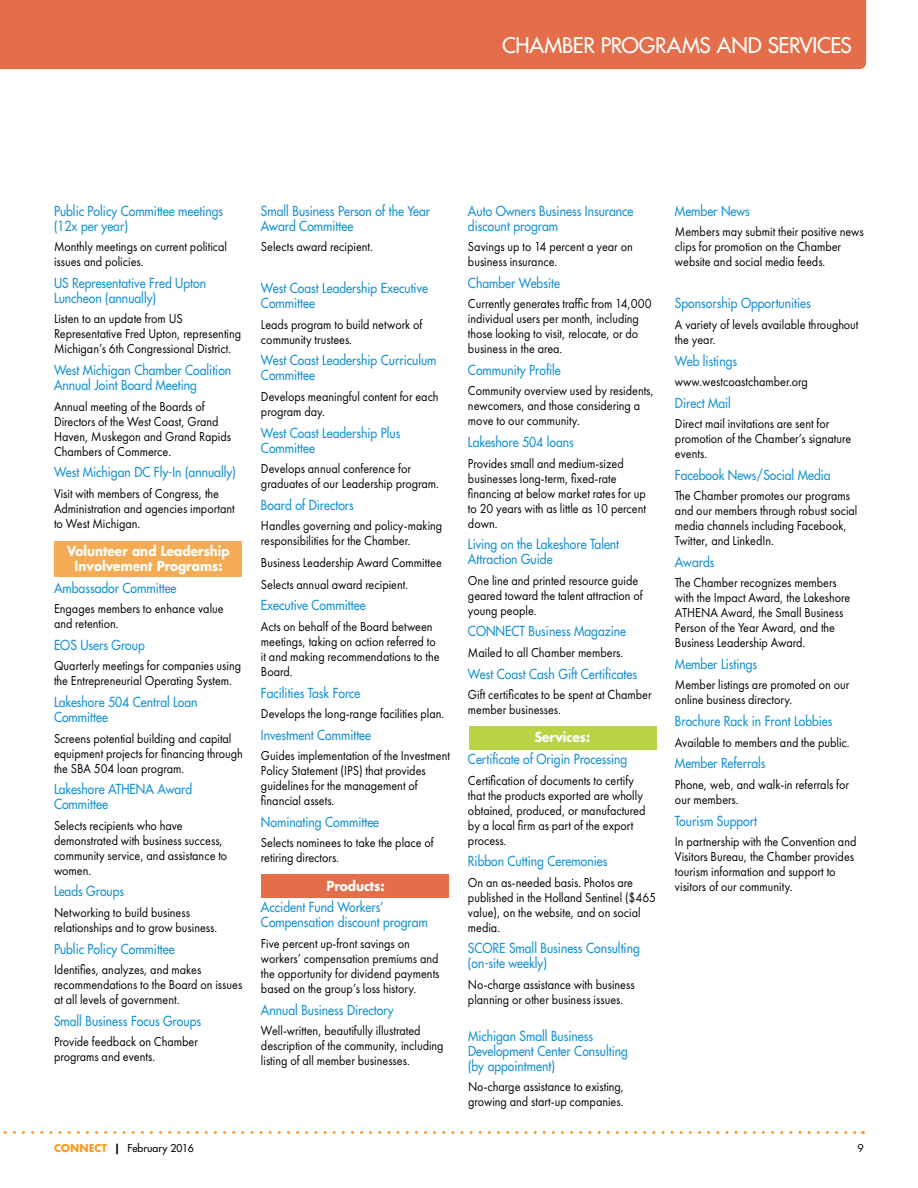
<style>
.page{position:relative;width:918px;height:1188px;background:#fff}
.page>*{position:absolute;margin:0;border:0;box-sizing:border-box;transform-origin:0 0}
.t1{font:21px "Futura";letter-spacing:-.02em;color:#fff}
.t2{font:13.5px/15px "Futura PT";color:#000;scale:.9 1}
.t3{font:13.5px/15px "Futura";color:#1893d2;scale:.9 1}
.t4{font:700 13.5px/15px "Futura";color:#fff;text-align:center;scale:.9 1}
.t5{font:10.5px "Futura";color:#000}
.t6{font:10.5px "Futura";color:#000}
.s1{font-weight:700;color:#f99c25}
.s2{font-weight:700}
</style>
<div class="page">
<div style="left:262px;top:874px;width:187px;height:24px;background:#e46e49"></div>
<div style="left:469px;top:726px;width:187px;height:23px;background:#b7d442"></div>
<div style="left:54px;top:541px;width:187px;height:36px;background:#f4ab53"></div>
<div style="left:0;top:0;width:866px;height:69px;background:#e46e49"></div>
<svg style="left:3px;top:1131px;width:860px;height:3px"></svg>
<h1 class="t1" style="left:502px;top:32px;width:351px">CHAMBER PROGRAMS AND SERVICES</h1>
<p class="t3" style="left:54px;top:203px;width:190px">Public Policy Committee meetings (12x per year)</p>
<p class="t2" style="left:54px;top:239px;width:194px">Monthly meetings on current political issues and policies.</p>
<p class="t3" style="left:54px;top:276px;width:170px">US Representative Fred Upton<br>Luncheon (annually)</p>
<p class="t2" style="left:54px;top:311px;width:210px">Listen to an update from US<br>Representative Fred Upton, representing<br>Michigan’s 6th Congressional District.</p>
<p class="t3" style="left:54px;top:363px;width:199px">West Michigan Chamber Coalition<br>Annual Joint Board Meeting</p>
<p class="t2" style="left:54px;top:398px;width:198px">Annual meeting of the Boards of<br>Directors of the West Coast, Grand<br>Haven, Muskegon and Grand Rapids<br>Chambers of Commerce.</p>
<p class="t3" style="left:54px;top:465px;width:204px">West Michigan DC Fly-In (annually)</p>
<p class="t2" style="left:54px;top:486px;width:202px">Visit with members of Congress, the<br>Administration and agencies important to West Michigan.</p>
<p class="t4" style="left:67px;top:543px;width:182px">Volunteer and Leadership<br>Involvement Programs:</p>
<p class="t3" style="left:54px;top:580px;width:138px">Ambassador Committee</p>
<p class="t2" style="left:54px;top:601px;width:190px">Engages members to enhance value and retention.</p>
<p class="t3" style="left:54px;top:638px;width:102px">EOS Users Group</p>
<p class="t2" style="left:54px;top:658px;width:209px">Quarterly meetings for companies using the Entrepreneurial Operating System.</p>
<p class="t3" style="left:54px;top:695px;width:161px">Lakeshore 504 Central Loan<br>Committee</p>
<p class="t2" style="left:54px;top:731px;width:212px">Screens potential building and capital equipment projects for financing through the SBA 504 loan program.</p>
<p class="t3" style="left:54px;top:782px;width:155px">Lakeshore ATHENA Award<br>Committee</p>
<p class="t2" style="left:54px;top:818px;width:194px">Selects recipients who have demonstrated with business success, community service, and assistance to women.</p>
<p class="t3" style="left:54px;top:884px;width:80px">Leads Groups</p>
<p class="t2" style="left:54px;top:905px;width:183px">Networking to build business relationships and to grow business.</p>
<p class="t3" style="left:54px;top:941px;width:136px">Public Policy Committee</p>
<p class="t2" style="left:54px;top:962px;width:211px">Identifies, analyzes, and makes recommendations to the Board on issues at all levels of government.</p>
<p class="t3" style="left:54px;top:1013px;width:165px">Small Business Focus Groups</p>
<p class="t2" style="left:54px;top:1034px;width:162px">Provide feedback on Chamber programs and events.</p>
<p class="t3" style="left:261px;top:203px;width:190px">Small Business Person of the Year<br>Award Committee</p>
<p class="t2" style="left:261px;top:239px;width:126px">Selects award recipient.</p>
<p class="t3" style="left:261px;top:281px;width:187px">West Coast Leadership Executive<br>Committee</p>
<p class="t2" style="left:261px;top:317px;width:181px">Leads program to build network of community trustees.</p>
<p class="t3" style="left:261px;top:353px;width:197px">West Coast Leadership Curriculum<br>Committee</p>
<p class="t2" style="left:261px;top:389px;width:199px">Develops meaningful content for each program day.</p>
<p class="t3" style="left:261px;top:425px;width:156px">West Coast Leadership Plus<br>Committee</p>
<p class="t2" style="left:261px;top:461px;width:199px">Develops annual conference for graduates of our Leadership program.</p>
<p class="t3" style="left:261px;top:497px;width:105px">Board of Directors</p>
<p class="t2" style="left:261px;top:518px;width:203px">Handles governing and policy-making responsibilities for the Chamber.</p>
<p class="t2" style="left:261px;top:551px;width:202px;line-height:21.8px">Business Leadership Award Committee<br>Selects annual award recipient.</p>
<p class="t3" style="left:261px;top:598px;width:118px">Executive Committee</p>
<p class="t2" style="left:261px;top:619px;width:200px">Acts on behalf of the Board between meetings, taking on action referred to it and making recommendations to the<br>Board.</p>
<p class="t3" style="left:261px;top:685px;width:112px">Facilities Task Force</p>
<p class="t2" style="left:261px;top:706px;width:205px">Develops the long-range facilities plan.</p>
<p class="t3" style="left:261px;top:727px;width:124px">Investment Committee</p>
<p class="t2" style="left:261px;top:748px;width:211px">Guides implementation of the Investment<br>Policy Statement (IPS) that provides guidelines for the management of financial assets.</p>
<p class="t3" style="left:261px;top:814px;width:133px">Nominating Committee</p>
<p class="t2" style="left:261px;top:835px;width:194px">Selects nominees to take the place of retiring directors.</p>
<p class="t4" style="left:326px;top:878px;width:66px">Products:</p>
<p class="t3" style="left:261px;top:900px;width:187px">Accident Fund Workers’<br>Compensation discount program</p>
<p class="t2" style="left:261px;top:936px;width:200px">Five percent up-front savings on workers’ compensation premiums and the opportunity for dividend payments based on the group’s loss history.</p>
<p class="t3" style="left:261px;top:1002px;width:149px">Annual Business Directory</p>
<p class="t2" style="left:261px;top:1023px;width:204px">Well-written, beautifully illustrated description of the community, including listing of all member businesses.</p>
<p class="t3" style="left:468px;top:203px;width:185px">Auto Owners Business Insurance discount program</p>
<p class="t2" style="left:468px;top:239px;width:185px">Savings up to 14 percent a year on business insurance.</p>
<p class="t3" style="left:468px;top:275px;width:104px">Chamber Website</p>
<p class="t2" style="left:468px;top:296px;width:206px">Currently generates traffic from 14,000 individual users per month, including those looking to visit, relocate, or do business in the area.</p>
<p class="t3" style="left:468px;top:363px;width:105px">Community Profile</p>
<p class="t2" style="left:468px;top:383px;width:208px">Community overview used by residents, newcomers, and those considering a move to our community.</p>
<p class="t3" style="left:468px;top:435px;width:119px">Lakeshore 504 loans</p>
<p class="t2" style="left:468px;top:455px;width:199px">Provides small and medium-sized businesses long-term, fixed-rate financing at below market rates for up to 20 years with as little as 10 percent down.</p>
<p class="t3" style="left:468px;top:537px;width:170px">Living on the Lakeshore Talent<br>Attraction Guide</p>
<p class="t2" style="left:468px;top:573px;width:196px">One line and printed resource guide geared toward the talent attraction of young people.</p>
<p class="t3" style="left:468px;top:624px;width:177px">CONNECT Business Magazine</p>
<p class="t2" style="left:468px;top:645px;width:174px">Mailed to all Chamber members.</p>
<p class="t3" style="left:468px;top:666px;width:189px">West Coast Cash Gift Certificates</p>
<p class="t2" style="left:468px;top:687px;width:206px">Gift certificates to be spent at Chamber member businesses.</p>
<p class="t4" style="left:535px;top:730px;width:63px">Services:</p>
<p class="t3" style="left:468px;top:752px;width:179px">Certificate of Origin Processing</p>
<p class="t2" style="left:468px;top:773px;width:199px">Certification of documents to certify that the products exported are wholly obtained, produced, or manufactured by a local firm as part of the export process.</p>
<p class="t3" style="left:468px;top:854px;width:156px">Ribbon Cutting Ceremonies</p>
<p class="t2" style="left:468px;top:875px;width:211px">On an as-needed basis. Photos are published in the Holland Sentinel ($465 value), on the website, and on social media.</p>
<p class="t3" style="left:468px;top:941px;width:192px">SCORE Small Business Consulting (on-site weekly)</p>
<p class="t2" style="left:468px;top:977px;width:187px">No-charge assistance with business planning or other business issues.</p>
<p class="t3" style="left:468px;top:1028px;width:179px">Michigan Small Business<br>Development Center Consulting (by appointment)</p>
<p class="t2" style="left:468px;top:1079px;width:175px">No-charge assistance to existing, growing and start-up companies.</p>
<p class="t3" style="left:675px;top:203px;width:85px">Member News</p>
<p class="t2" style="left:675px;top:224px;width:211px">Members may submit their positive news clips for promotion on the Chamber website and social media feeds.</p>
<p class="t3" style="left:675px;top:296px;width:152px">Sponsorship Opportunities</p>
<p class="t2" style="left:675px;top:317px;width:205px">A variety of levels available throughout the year.</p>
<p class="t3" style="left:675px;top:353px;width:71px">Web listings</p>
<p class="t2" style="left:675px;top:374px;width:149px">www.westcoastchamber.org</p>
<p class="t3" style="left:675px;top:395px;width:64px">Direct Mail</p>
<p class="t2" style="left:675px;top:416px;width:197px">Direct mail invitations are sent for promotion of the Chamber’s signature events.</p>
<p class="t3" style="left:675px;top:467px;width:175px">Facebook News/Social Media</p>
<p class="t2" style="left:675px;top:488px;width:204px">The Chamber promotes our programs and our members through robust social media channels including Facebook, Twitter, and LinkedIn.</p>
<p class="t3" style="left:675px;top:555px;width:45px">Awards</p>
<p class="t2" style="left:675px;top:575px;width:196px">The Chamber recognizes members with the Impact Award, the Lakeshore<br>ATHENA Award, the Small Business<br>Person of the Year Award, and the<br>Business Leadership Award.</p>
<p class="t3" style="left:675px;top:657px;width:93px">Member Listings</p>
<p class="t2" style="left:675px;top:677px;width:195px">Member listings are promoted on our online business directory.</p>
<p class="t3" style="left:675px;top:714px;width:177px">Brochure Rack in Front Lobbies</p>
<p class="t2" style="left:675px;top:735px;width:196px">Available to members and the public.</p>
<p class="t3" style="left:675px;top:756px;width:102px">Member Referrals</p>
<p class="t2" style="left:675px;top:777px;width:195px">Phone, web, and walk-in referrals for our members.</p>
<p class="t3" style="left:675px;top:813px;width:93px">Tourism Support</p>
<p class="t2" style="left:675px;top:834px;width:203px">In partnership with the Convention and Visitors Bureau, the Chamber provides tourism information and support to visitors of our community.</p>
<p class="t5" style="left:54px;top:1142px;width:141px"><span class="s1">CONNECT</span> <span class="s2">|</span> February 2016</p>
<p class="t6" style="left:858px;top:1142px;width:8px">9</p>
</div>
